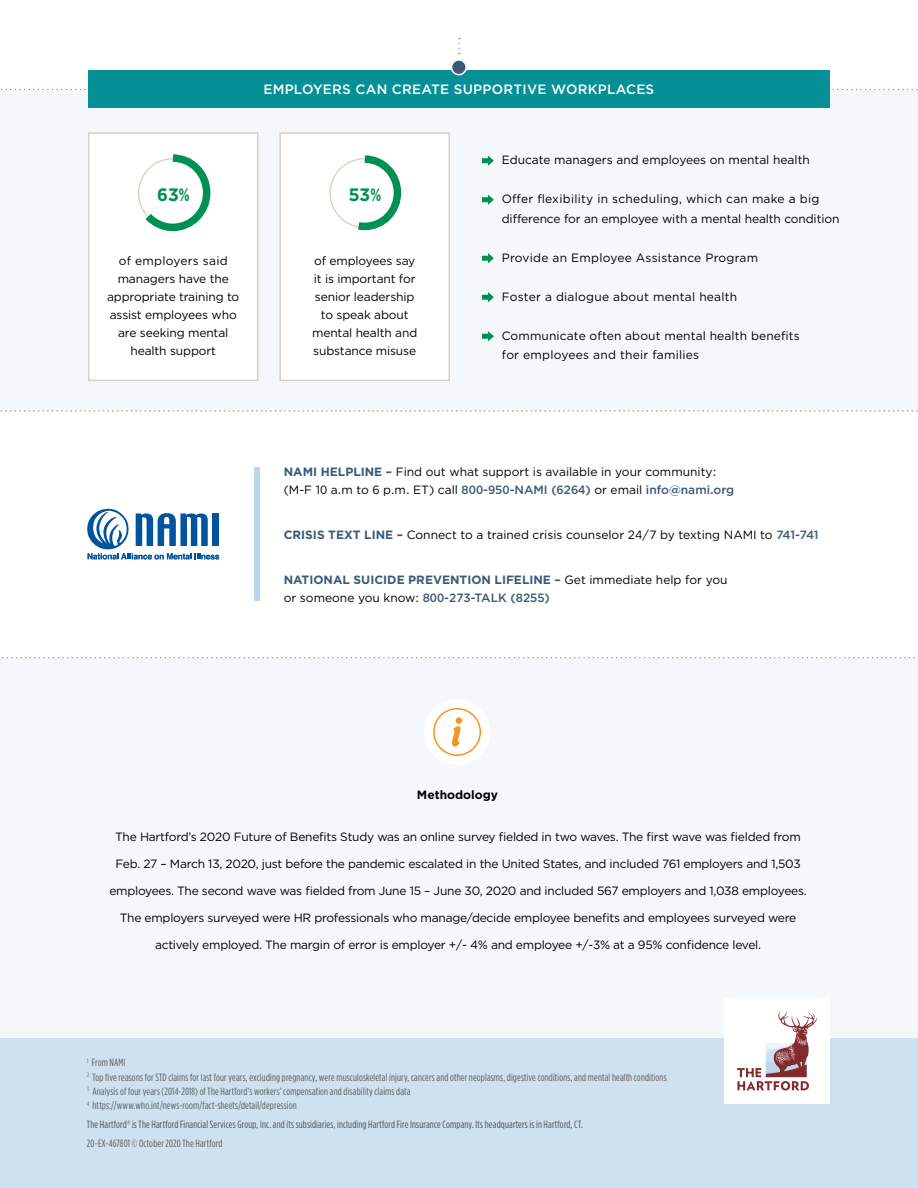
<style>
.page{position:relative;width:918px;height:1188px;background:#fff}
.page>*{position:absolute;margin:0;border:0;box-sizing:border-box;transform-origin:0 0}
.t1{font:700 18px "Gotham";color:#009053}
.t2{font:500 13.5px "Gotham";letter-spacing:.02em;color:#fff}
.t3{font:12px/18px "Gotham";letter-spacing:-.01em;color:#000}
.t4{font:12px/19.5px "Gotham";letter-spacing:.01em;color:#000}
.t5{font:12px "Gotham";letter-spacing:.02em;color:#000}
.t6{font:700 12px "Gotham";color:#000}
.t7{font:10.5px/14.2px "Gotham Condensed";letter-spacing:.015em;color:#5c5a59}
.t8{font:10.5px "Gotham Condensed";letter-spacing:.02em;color:#4d4d4f}
.s1{font-weight:700;color:#3b5a78}
.s2{font-weight:500;color:#3b5a78}
</style>
<div class="page">
<div style="left:0;top:658px;width:918px;height:418px;background:#f4f8fb"></div>
<svg style="left:1px;top:657px;width:915px;height:1px"></svg>
<div style="left:424px;top:699px;width:66px;height:66px;background:#fff;border-radius:50%"></div>
<div style="left:433px;top:708px;width:48px;height:48px;border:2px solid #f7941f;border-radius:50%"></div>
<svg style="left:452px;top:726px;width:9px;height:21px"></svg>
<div style="left:456px;top:717px;width:6px;height:7px;background:#f7941f;border-radius:50%"></div>
<div style="left:0;top:1039px;width:918px;height:149px;background:#cee1ee"></div>
<div style="left:724px;top:998px;width:106px;height:106px;background:#fff"></div>
<svg style="left:737px;top:1012px;width:80px;height:78px"></svg>
<div style="left:254px;top:467px;width:6px;height:134px;background:#bbd6e9"></div>
<svg style="left:87px;top:508px;width:132px;height:51px"></svg>
<div style="left:0;top:90px;width:918px;height:320px;background:#f4f8fb"></div>
<svg style="left:0;top:89px;width:918px;height:1px"></svg>
<div style="left:88px;top:70px;width:742px;height:37px;background:#058f96"></div>
<div style="left:451px;top:60px;width:15px;height:15px;background:#3b5a78;border-radius:50%"></div>
<div style="left:451px;top:59px;width:16px;height:16px;border:2px solid #fff;border-radius:50%"></div>
<svg style="left:0;top:410px;width:918px;height:2px"></svg>
<div style="left:88px;top:132px;width:171px;height:249px;background:#fff;border:2px solid #d9d0c8"></div>
<div style="left:279px;top:132px;width:171px;height:249px;background:#fff;border:2px solid #d9d0c8"></div>
<svg style="left:138px;top:154px;width:73px;height:78px"></svg>
<svg style="left:350px;top:155px;width:52px;height:76px"></svg>
<svg style="left:482px;top:156px;width:12px;height:10px"></svg>
<svg style="left:482px;top:195px;width:12px;height:10px"></svg>
<svg style="left:482px;top:253px;width:12px;height:10px"></svg>
<svg style="left:482px;top:292px;width:12px;height:10px"></svg>
<svg style="left:482px;top:331px;width:12px;height:10px"></svg>
<svg style="left:458px;top:38px;width:2px;height:16px"></svg>
<p class="t2" style="left:263px;top:80px;width:392px">EMPLOYERS CAN CREATE SUPPORTIVE WORKPLACES</p>
<h1 class="t1" style="left:157px;top:183px;width:34px">63%</h1>
<h1 class="t1" style="left:349px;top:183px;width:34px">53%</h1>
<p class="t3" style="left:107px;top:251px;width:134px;text-align:center">of employers said managers have the appropriate training to assist employees who are seeking mental health support</p>
<p class="t3" style="left:312px;top:251px;width:107px;text-align:center">of employees say it is important for senior leadership to speak about mental health and substance misuse</p>
<p class="t3" style="left:502px;top:151px;width:310px">Educate managers and employees on mental health</p>
<p class="t3" style="left:502px;top:189px;width:339px;line-height:19.5px">Offer flexibility in scheduling, which can make a big difference for an employee with a mental health condition</p>
<p class="t5" style="left:502px;top:250px;width:258px">Provide an Employee Assistance Program</p>
<p class="t5" style="left:502px;top:289px;width:237px">Foster a dialogue about mental health</p>
<p class="t4" style="left:502px;top:326px;width:299px">Communicate often about mental health benefits for employees and their families</p>
<p class="t3" style="left:284px;top:462px;width:452px"><span class="s1">NAMI HELPLINE –</span> Find out what support is available in your community: (M-F 10 a.m to 6 p.m. ET) call <span class="s2">800-950-NAMI (6264)</span> or email <span class="s2">info@nami.org</span></p>
<p class="t3" style="left:284px;top:525px;width:536px"><span class="s1">CRISIS TEXT LINE –</span> Connect to a trained crisis counselor 24/7 by texting NAMI to <span class="s2">741-741</span></p>
<p class="t3" style="left:284px;top:570px;width:445px"><span class="s1">NATIONAL SUICIDE PREVENTION LIFELINE –</span> Get immediate help for you or someone you know: <span class="s2">800-273-TALK (8255)</span></p>
<p class="t6" style="left:417px;top:787px;width:83px">Methodology</p>
<p class="t3" style="left:115px;top:828px;width:687px">The Hartford’s 2020 Future of Benefits Study was an online survey fielded in two waves. The first wave was fielded from</p>
<p class="t3" style="left:115px;top:855px;width:687px">Feb. 27 – March 13, 2020, just before the pandemic escalated in the United States, and included 761 employers and 1,503</p>
<p class="t3" style="left:109px;top:882px;width:699px">employees. The second wave was fielded from June 15 – June 30, 2020 and included 567 employers and 1,038 employees.</p>
<p class="t3" style="left:120px;top:909px;width:678px">The employers surveyed were HR professionals who manage/decide employee benefits and employees surveyed were</p>
<p class="t3" style="left:155px;top:936px;width:608px">actively employed. The margin of error is employer +/- 4% and employee +/-3% at a 95% confidence level.</p>
<p class="t7" style="left:87px;top:1056px;width:581px"><sup>1</sup> From NAMI<br><sup>2</sup> Top five reasons for STD claims for last four years, excluding pregnancy, were musculoskeletal injury, cancers and other neoplasms, digestive conditions, and mental health conditions <sup>3</sup> Analysis of four years (2014-2018) of The Hartford’s workers’ compensation and disability claims data<br><sup>4</sup> https://www.who.int/news-room/fact-sheets/detail/depression</p>
<p class="t8" style="left:87px;top:1118px;width:497px">The Hartford® is The Hartford Financial Services Group, Inc. and its subsidiaries, including Hartford Fire Insurance Company. Its headquarters is in Hartford, CT.</p>
<p class="t7" style="left:87px;top:1136px;width:137px">20-EX-467801 © October 2020 The Hartford</p>
</div>
